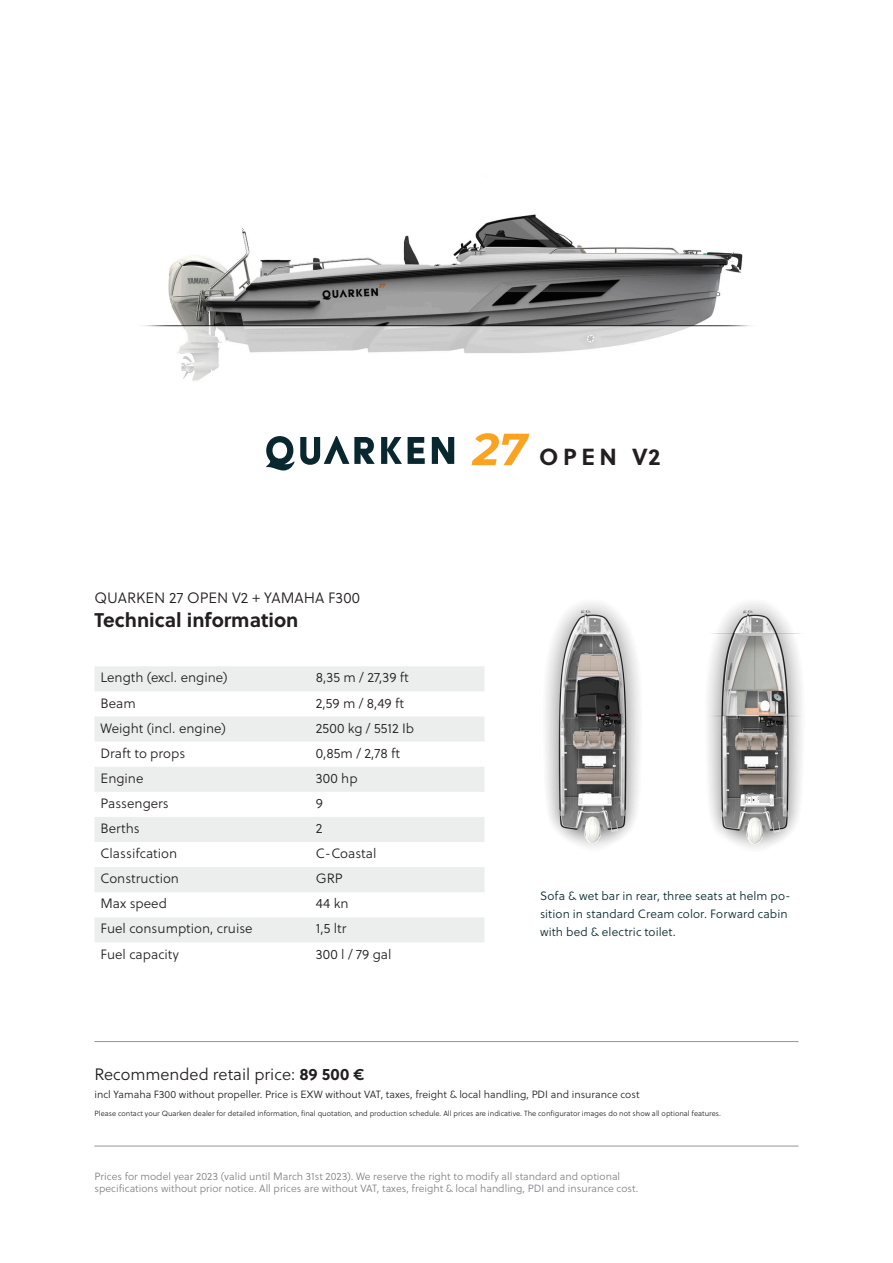
<style>
.page{position:relative;width:893px;height:1263px;background:#fff}
.page>*{position:absolute;margin:0;border:0;box-sizing:border-box;transform-origin:0 0}
.t1{font:700 23.25px "Soleil";letter-spacing:.195em;color:#231f20}
.t2{font:700 19.8px "Soleil";color:#231f20}
.t3{font:16.5px "Soleil Lt";color:#231f20}
.t4{font:15px "Soleil Lt";color:#231f20}
.t5{font:13.5px "Soleil Lt";color:#231f20}
.t6{font:12px/18px "Soleil Lt";letter-spacing:.01em;color:#07262d}
.t7{font:10.5px/12.6px "Soleil Lt";color:#808285}
.t8{font:10.5px "Soleil Lt";color:#231f20}
.t9{font:7.5px "Soleil Lt";color:#231f20}
.s1{font-family:"Soleil";font-weight:700}
</style>
<div class="page">
<img style="left:143px;top:214px;width:608px;height:243px">
<svg style="left:408px;top:437px;width:17px;height:27px"></svg>
<svg style="left:381px;top:437px;width:21px;height:27px"></svg>
<svg style="left:432px;top:437px;width:22px;height:27px"></svg>
<svg style="left:266px;top:436px;width:109px;height:34px"></svg>
<svg style="left:472px;top:433px;width:57px;height:32px"></svg>
<hr style="left:94px;top:1146px;width:705px;height:1px;background:#939598">
<hr style="left:94px;top:1041px;width:705px;height:1px;background:#939598">
<svg style="left:95px;top:666px;width:389px;height:276px;fill:#eceeee"></svg>
<img style="left:545px;top:603px;width:94px;height:244px">
<img style="left:708px;top:603px;width:94px;height:245px">
<p class="t4" style="left:94px;top:587px;width:267px">QUARKEN 27 OPEN V2 + YAMAHA F300</p>
<p class="t2" style="left:94px;top:605px;width:206px">Technical information</p>
<p class="t5" style="left:100px;top:668px;width:128px">Length (excl. engine)</p>
<p class="t5" style="left:316px;top:668px;width:95px">8,35 m / 27,39 ft</p>
<p class="t5" style="left:100px;top:693px;width:37px">Beam</p>
<p class="t5" style="left:316px;top:693px;width:90px">2,59 m / 8,49 ft</p>
<p class="t5" style="left:100px;top:718px;width:127px">Weight (incl. engine)</p>
<p class="t5" style="left:316px;top:718px;width:100px">2500 kg / 5512 Ib</p>
<p class="t5" style="left:100px;top:743px;width:86px">Draft to props</p>
<p class="t5" style="left:316px;top:743px;width:86px">0,85m / 2,78 ft</p>
<p class="t5" style="left:100px;top:769px;width:44px">Engine</p>
<p class="t5" style="left:316px;top:769px;width:43px">300 hp</p>
<p class="t5" style="left:100px;top:794px;width:70px">Passengers</p>
<p class="t5" style="left:316px;top:794px;width:9px">9</p>
<p class="t5" style="left:100px;top:819px;width:41px">Berths</p>
<p class="t5" style="left:316px;top:819px;width:8px">2</p>
<p class="t5" style="left:100px;top:844px;width:78px">Classifcation</p>
<p class="t5" style="left:316px;top:844px;width:62px">C-Coastal</p>
<p class="t5" style="left:100px;top:869px;width:80px">Construction</p>
<p class="t5" style="left:316px;top:869px;width:28px">GRP</p>
<p class="t5" style="left:100px;top:894px;width:68px">Max speed</p>
<p class="t5" style="left:316px;top:894px;width:34px">44 kn</p>
<p class="t5" style="left:100px;top:919px;width:154px">Fuel consumption, cruise</p>
<p class="t5" style="left:316px;top:919px;width:32px">1,5 ltr</p>
<p class="t5" style="left:100px;top:944px;width:80px">Fuel capacity</p>
<p class="t5" style="left:316px;top:944px;width:77px">300 l / 79 gal</p>
<p class="t1" style="left:539px;top:438px;width:123px">OPEN V2</p>
<p class="t6" style="left:540px;top:887px;width:252px">Sofa &amp; wet bar in rear, three seats at helm po&shy;sition in standard Cream color. Forward cabin with bed &amp; electric toilet.</p>
<p class="t3" style="left:94px;top:1063px;width:271px">Recommended retail price: <span class="s1">89 500 €</span></p>
<p class="t8" style="left:94px;top:1087px;width:546px">incl Yamaha F300 without propeller. Price is EXW without VAT, taxes, freight &amp; local handling, PDI and insurance cost</p>
<p class="t9" style="left:94px;top:1108px;width:628px">Please contact your Quarken dealer for detailed information, final quotation, and production schedule. All prices are indicative. The configurator images do not show all optional features.</p>
<p class="t7" style="left:94px;top:1169px;width:546px">Prices for model year 2023 (valid until March 31st 2023). We reserve the right to modify all standard and optional specifications without prior notice. All prices are without VAT, taxes, freight &amp; local handling, PDI and insurance cost.</p>
</div>
